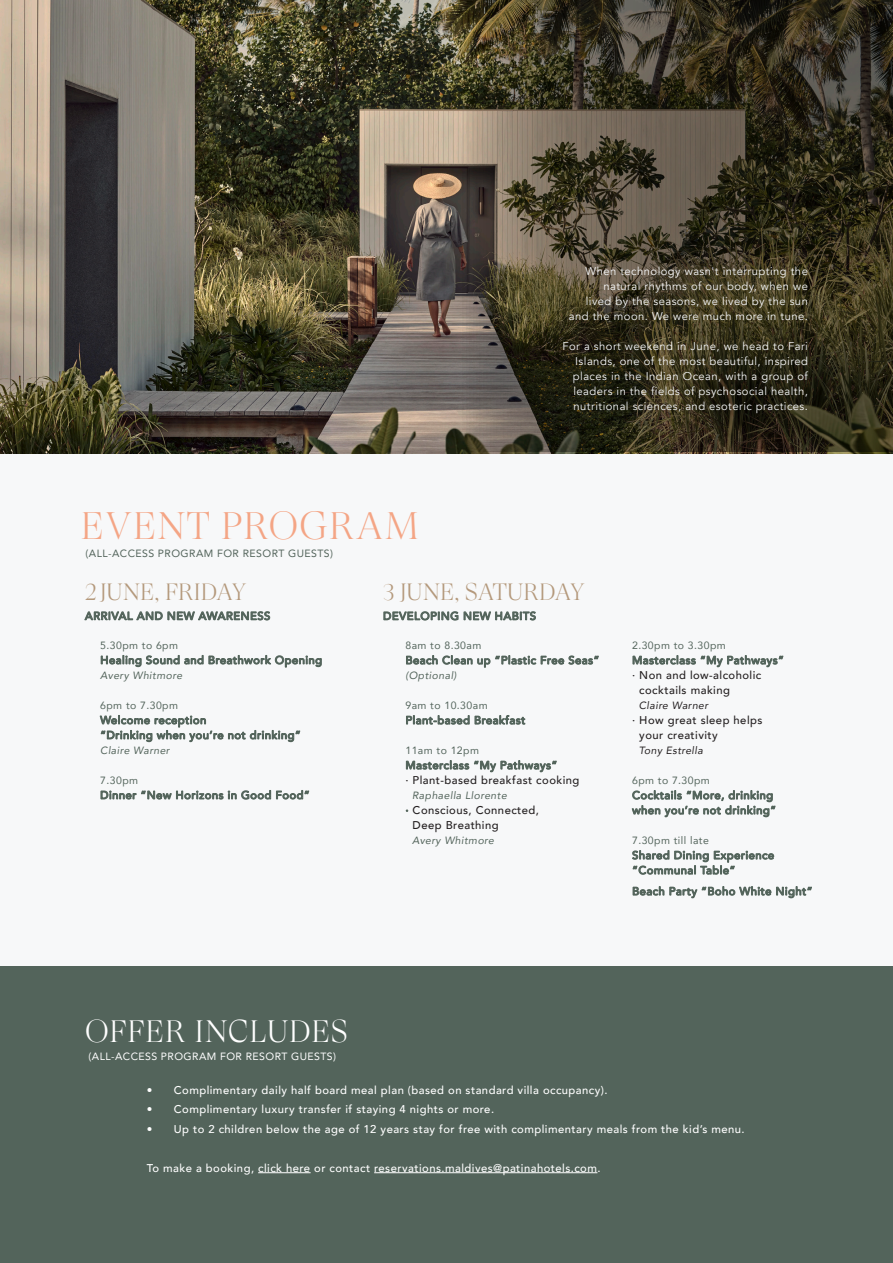
<style>
.page{position:relative;width:893px;height:1263px;background:#fff}
.page>*{position:absolute;margin:0;border:0;box-sizing:border-box;transform-origin:0 0}
.t1{font:300 39px "GT Super Display";letter-spacing:.03em;color:#f4a585}
.t2{font:300 31.5px "GT Super Display";letter-spacing:.03em;color:#fff}
.t3{font:300 24px "GT Super Display";color:#b4997c}
.t4{font:11.25px/15px "Avenir";letter-spacing:.04em;color:#f7f8f9;text-align:right}
.t5{font:500 11.25px "Avenir";letter-spacing:.04em;color:#fff}
.t6{font:500 11.25px/15px "Avenir";letter-spacing:.04em;color:#231f20}
.t7{font:500 11.25px "Avenir";letter-spacing:.04em;color:#53645b}
.t8{font:10.5px "Avenir";letter-spacing:.04em;color:#53645b}
.t9{font:italic 10.5px "Avenir";letter-spacing:.04em;color:#53645b}
.t10{font:10.5px "Avenir";letter-spacing:.04em;color:#fff}
.t11{font:italic 10.5px "Avenir";letter-spacing:.04em;color:#231f20}
.s1{color:#53645b}
</style>
<div class="page">
<div style="left:0;top:453px;width:893px;height:513px;background:#f7f8f9"></div>
<div style="left:0;top:966px;width:893px;height:297px;background:#53645b"></div>
<svg style="left:0;top:0;width:893px;height:452px;background:#534d3c"></svg>
<hr style="left:258px;top:1172px;width:53px;height:1px;background:#fff">
<hr style="left:374px;top:1172px;width:223px;height:1px;background:#fff">
<svg style="left:85px;top:611px;width:185px;height:9px"></svg>
<svg style="left:384px;top:611px;width:74px;height:9px"></svg>
<svg style="left:464px;top:611px;width:72px;height:9px"></svg>
<svg style="left:101px;top:655px;width:102px;height:12px"></svg>
<svg style="left:209px;top:655px;width:113px;height:12px"></svg>
<svg style="left:100px;top:715px;width:200px;height:27px"></svg>
<svg style="left:101px;top:790px;width:208px;height:9px"></svg>
<svg style="left:406px;top:655px;width:193px;height:12px"></svg>
<svg style="left:406px;top:715px;width:63px;height:9px"></svg>
<svg style="left:475px;top:715px;width:50px;height:9px"></svg>
<svg style="left:406px;top:760px;width:151px;height:12px"></svg>
<svg style="left:633px;top:655px;width:150px;height:12px"></svg>
<svg style="left:632px;top:790px;width:143px;height:27px"></svg>
<svg style="left:632px;top:850px;width:142px;height:24px"></svg>
<svg style="left:633px;top:886px;width:31px;height:9px"></svg>
<svg style="left:670px;top:886px;width:142px;height:12px"></svg>
<h1 class="t1" style="left:81px;top:505px;width:340px">EVENT PROGRAM</h1>
<p class="t8" style="left:86px;top:545px;width:249px">(ALL-ACCESS PROGRAM FOR RESORT GUESTS)</p>
<p class="t4" style="left:569px;top:264px;width:241px">When technology wasn't interrupting the natural rhythms of our body, when we<br>lived by the seasons, we lived by the sun and the moon. We were much more in tune.</p>
<p class="t4" style="left:573px;top:339px;width:237px;text-align:justify;text-indent:-10px">For a short weekend in June, we head to Fari Islands, one of the most beautiful, inspired places in the Indian Ocean, with a group of leaders in the fields of psychosocial health, nutritional sciences, and esoteric practices.</p>
<h3 class="t3" style="left:85px;top:579px;width:163px">2 JUNE, FRIDAY</h3>
<p class="t7" style="left:85px;top:606px;width:187px">ARRIVAL AND NEW AWARENESS</p>
<p class="t8" style="left:100px;top:637px;width:79px">5.30pm to 6pm</p>
<p class="t9" style="left:100px;top:669px;width:83px">Avery Whitmore</p>
<p class="t8" style="left:100px;top:697px;width:79px">6pm to 7.30pm</p>
<p class="t9" style="left:100px;top:744px;width:71px">Claire Warner</p>
<p class="t8" style="left:100px;top:772px;width:39px">7.30pm</p>
<h3 class="t3" style="left:383px;top:579px;width:203px">3 JUNE, SATURDAY</h3>
<p class="t8" style="left:405px;top:637px;width:77px">8am to 8.30am</p>
<p class="t9" style="left:405px;top:669px;width:53px">(Optional)</p>
<p class="t8" style="left:405px;top:697px;width:84px">9am to 10.30am</p>
<p class="t8" style="left:405px;top:742px;width:75px">11am to 12pm</p>
<p class="t6" style="left:405px;top:772px;width:175px">· Plant-based breakfast cooking</p>
<p class="t9" style="left:412px;top:789px;width:96px">Raphaella Llorente</p>
<p class="t6" style="left:413px;top:802px;width:128px;text-indent:-7px"><span class="s1">·</span> Conscious, Connected,<br>Deep Breathing</p>
<p class="t9" style="left:412px;top:834px;width:83px">Avery Whitmore</p>
<p class="t8" style="left:632px;top:637px;width:95px">2.30pm to 3.30pm</p>
<p class="t6" style="left:639px;top:667px;width:123px;text-indent:-7px">· Non and low-alcoholic cocktails making</p>
<p class="t11" style="left:639px;top:699px;width:71px">Claire Warner</p>
<p class="t6" style="left:639px;top:712px;width:125px;text-indent:-7px">· How great sleep helps your creativity</p>
<p class="t11" style="left:639px;top:744px;width:66px">Tony Estrella</p>
<p class="t8" style="left:632px;top:772px;width:79px">6pm to 7.30pm</p>
<p class="t8" style="left:632px;top:832px;width:78px">7.30pm till late</p>
<h2 class="t2" style="left:85px;top:1015px;width:264px">OFFER INCLUDES</h2>
<p class="t10" style="left:89px;top:1048px;width:249px">(ALL-ACCESS PROGRAM FOR RESORT GUESTS)</p>
<p class="t5" style="left:147px;top:1080px;width:462px">• Complimentary daily half board meal plan (based on standard villa occupancy).</p>
<p class="t5" style="left:147px;top:1100px;width:349px">• Complimentary luxury transfer if staying 4 nights or more.</p>
<p class="t5" style="left:147px;top:1119px;width:599px">• Up to 2 children below the age of 12 years stay for free with complimentary meals from the kid’s menu.</p>
<p class="t5" style="left:147px;top:1158px;width:455px">To make a booking, click here or contact reservations.maldives@patinahotels.com.</p>
</div>
